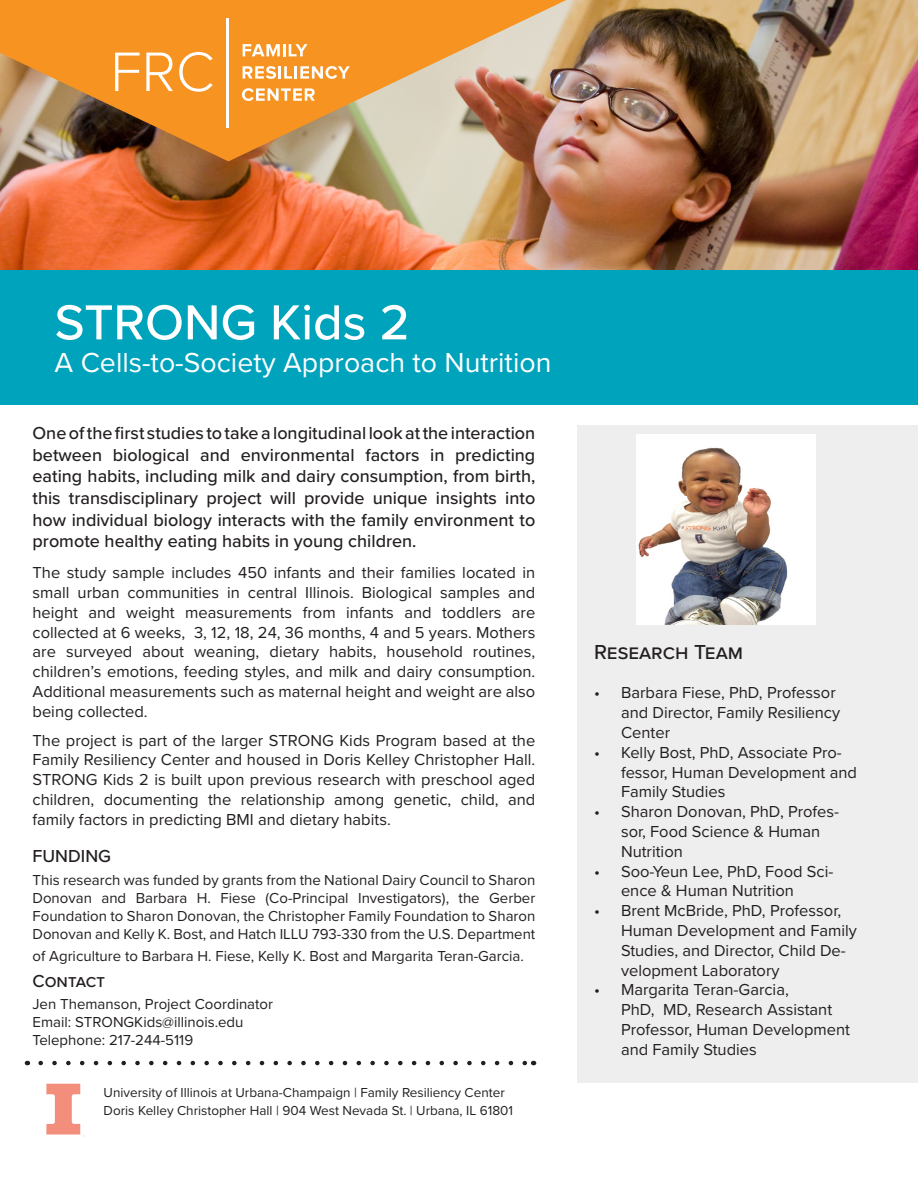
<style>
.page{position:relative;width:918px;height:1188px;background:#fff}
.page>*{position:absolute;margin:0;border:0;box-sizing:border-box;transform-origin:0 0}
.t1{font:500 51px "Proxima Nova";color:#fff}
.t2{font:28.5px "Proxima Nova";color:#fff}
.t3{font:500 21px "Proxima Nova";color:#231f20}
.t4{font:500 18px/21.6px "Proxima Nova";color:#231f20;text-align:justify}
.t5{font:16.5px/19.8px "Proxima Nova";color:#231f20}
.t6{font:15px/18px "Proxima Nova";color:#231f20;text-align:justify}
.t7{font:13.5px "Proxima Nova";color:#231f20}
</style>
<div class="page">
<img style="left:0;top:0;width:918px;height:270px">
<div style="left:0;top:270px;width:918px;height:135px;background:#00a3bc"></div>
<svg style="left:46px;top:1083px;width:39px;height:54px"></svg>
<svg style="left:41px;top:1061px;width:485px;height:4px"></svg>
<div style="left:578px;top:425px;width:340px;height:657px;background:#eeeeef"></div>
<svg style="left:0;top:0;width:566px;height:161px;background:#d8974e"></svg>
<svg style="left:115px;top:53px;width:25px;height:38px"></svg>
<svg style="left:146px;top:53px;width:27px;height:38px"></svg>
<svg style="left:179px;top:52px;width:34px;height:40px"></svg>
<svg style="left:243px;top:44px;width:64px;height:12px"></svg>
<svg style="left:243px;top:66px;width:107px;height:13px"></svg>
<svg style="left:242px;top:88px;width:73px;height:13px"></svg>
<hr style="left:227px;top:18px;width:2px;height:110px;background:#fff">
<img style="left:637px;top:435px;width:179px;height:189px">
<p class="t1" style="left:55px;top:284px;width:357px">STRONG Kids 2</p>
<p class="t2" style="left:55px;top:341px;width:498px">A Cells-to-Society Approach to Nutrition</p>
<p class="t4" style="left:33px;top:422px;width:504px">One of the first studies to take a longitudinal look at the interaction between biological and environmental factors in predicting eating habits, including milk and dairy consumption, from birth, this transdisciplinary project will provide unique insights into how individual biology interacts with the family environment to promote healthy eating habits in young children.</p>
<p class="t5" style="left:33px;top:562px;width:504px;text-align:justify">The study sample includes 450 infants and their families located in small urban communities in central Illinois. Biological samples and height and weight measurements from infants and toddlers are collected at 6 weeks, 3, 12, 18, 24, 36 months, 4 and 5 years. Mothers are surveyed about weaning, dietary habits, household routines, children’s emotions, feeding styles, and milk and dairy consumption.<br>Additional measurements such as maternal height and weight are also being collected.</p>
<p class="t5" style="left:33px;top:730px;width:504px;text-align:justify">The project is part of the larger STRONG Kids Program based at the Family Resiliency Center and housed in Doris Kelley Christopher Hall.<br>STRONG Kids 2 is built upon previous research with preschool aged children, documenting the relationship among genetic, child, and family factors in predicting BMI and dietary habits.</p>
<p class="t4" style="left:33px;top:845px;width:80px">FUNDING</p>
<p class="t6" style="left:33px;top:870px;width:504px">This research was funded by grants from the National Dairy Council to Sharon Donovan and Barbara H. Fiese (Co-Principal Investigators), the Gerber Foundation to Sharon Donovan, the Christopher Family Foundation to Sharon Donovan and Kelly K. Bost, and Hatch ILLU 793-330 from the U.S. Department</p>
<p class="t6" style="left:33px;top:946px;width:493px">of Agriculture to Barbara H. Fiese, Kelly K. Bost and Margarita Teran-Garcia.</p>
<p class="t6" style="left:33px;top:994px;width:242px">Jen Themanson, Project Coordinator</p>
<p class="t6" style="left:33px;top:1012px;width:212px">Email: STRONGKids@illinois.edu</p>
<p class="t6" style="left:33px;top:1030px;width:162px">Telephone: 217-244-5119</p>
<p class="t4" style="left:33px;top:969px;width:74px">Contact</p>
<p class="t7" style="left:104px;top:1082px;width:403px">University of Illinois at Urbana-Champaign | Family Resiliency Center</p>
<p class="t7" style="left:104px;top:1100px;width:411px">Doris Kelley Christopher Hall | 904 West Nevada St. | Urbana, IL 61801</p>
<p class="t3" style="left:594px;top:637px;width:151px">Research Team</p>
<p class="t5" style="left:621px;top:682px;width:221px;text-indent:-27px">• Barbara Fiese, PhD, Professor and Director, Family Resiliency<br>Center</p>
<p class="t5" style="left:621px;top:742px;width:238px;text-indent:-27px">• Kelly Bost, PhD, Associate Pro&shy;fessor, Human Development and<br>Family Studies</p>
<p class="t5" style="left:621px;top:801px;width:220px;text-indent:-27px">• Sharon Donovan, PhD, Profes&shy;sor, Food Science &amp; Human<br>Nutrition</p>
<p class="t5" style="left:621px;top:860px;width:214px;text-indent:-27px">• Soo-Yeun Lee, PhD, Food Sci&shy;ence &amp; Human Nutrition</p>
<p class="t5" style="left:621px;top:900px;width:238px;text-indent:-27px">• Brent McBride, PhD, Professor,<br>Human Development and Family<br>Studies, and Director, Child De&shy;velopment Laboratory</p>
<p class="t5" style="left:621px;top:979px;width:231px;text-indent:-27px">• Margarita Teran-Garcia,<br>PhD, MD, Research Assistant<br>Professor, Human Development and Family Studies</p>
</div>
